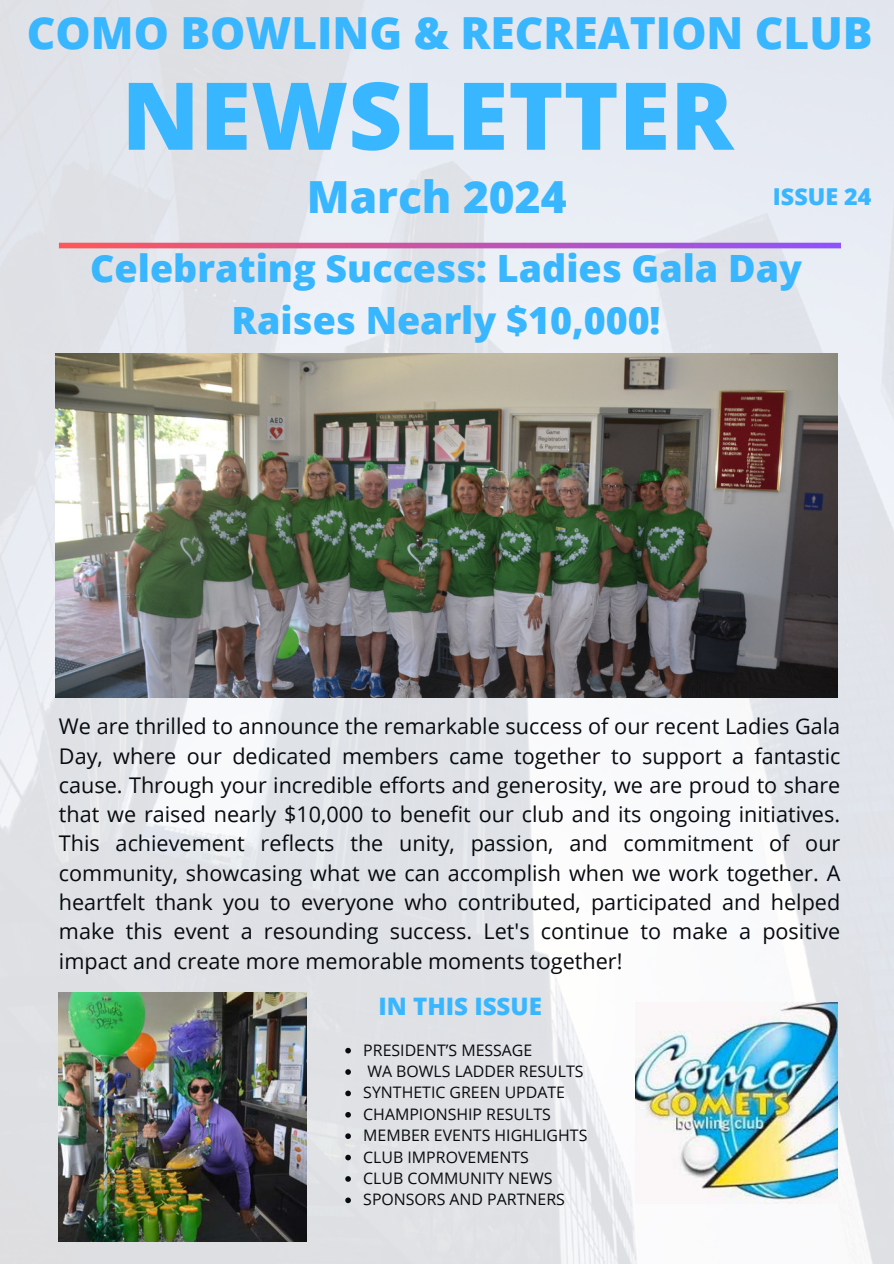
<style>
.page{position:relative;width:894px;height:1264px;background:#fff}
.page>*{position:absolute;margin:0;border:0;box-sizing:border-box;transform-origin:0 0}
.t1{font:800 93.6px "Open Sans";color:#38b6ff}
.t2{font:800 44.25px "Open Sans";color:#38b6ff}
.t3{font:800 37.5px/51.8px "Open Sans";color:#38b6ff;text-align:center}
.t4{font:800 24px "Open Sans";color:#38b6ff}
.t5{font:800 23.25px "Open Sans";color:#38b6ff}
.t6{font:21.6px/29.2px "Open Sans";color:#070a0e;text-align:justify}
.t7{font:15.9px "Open Sans";color:#070a0e}
</style>
<div class="page">
<img style="left:0;top:0;width:893px;height:1263px">
<img style="left:55px;top:354px;width:782px;height:343px">
<svg style="left:59px;top:243px;width:781px;height:5px;background:#c654aa"></svg>
<img style="left:635px;top:1002px;width:202px;height:201px">
<svg style="left:345px;top:1047px;width:6px;height:6px"></svg>
<svg style="left:345px;top:1069px;width:6px;height:5px"></svg>
<svg style="left:345px;top:1090px;width:6px;height:6px"></svg>
<svg style="left:345px;top:1111px;width:6px;height:6px"></svg>
<svg style="left:345px;top:1133px;width:6px;height:5px"></svg>
<svg style="left:345px;top:1154px;width:6px;height:6px"></svg>
<svg style="left:345px;top:1176px;width:6px;height:5px"></svg>
<svg style="left:345px;top:1197px;width:6px;height:6px"></svg>
<img style="left:59px;top:992px;width:247px;height:249px">
<h5 class="t2" style="left:27px;top:1px;width:847px">COMO BOWLING &amp; RECREATION CLUB</h5>
<h3 class="t1" style="left:121px;top:50px;width:613px">NEWSLETTER</h3>
<p class="t2" style="left:307px;top:166px;width:261px">March 2024</p>
<h6 class="t5" style="left:772px;top:180px;width:100px">ISSUE 24</h6>
<h4 class="t3" style="left:90px;top:242px;width:713px">Celebrating Success: Ladies Gala Day<br>Raises Nearly $10,000!</h4>
<h1 class="t6" style="left:59px;top:711px;width:782px">We are thrilled to announce the remarkable success of our recent Ladies Gala Day, where our dedicated members came together to support a fantastic cause. Through your incredible efforts and generosity, we are proud to share that we raised nearly $10,000 to benefit our club and its ongoing initiatives.<br>This achievement reflects the unity, passion, and commitment of our community, showcasing what we can accomplish when we work together. A heartfelt thank you to everyone who contributed, participated and helped make this event a resounding success. Let's continue to make a positive impact and create more memorable moments together!</h1>
<h5 class="t4" style="left:378px;top:989px;width:165px">IN THIS ISSUE</h5>
<p class="t7" style="left:363px;top:1038px;width:170px">PRESIDENT’S MESSAGE</p>
<p class="t7" style="left:367px;top:1060px;width:217px">WA BOWLS LADDER RESULTS</p>
<p class="t7" style="left:363px;top:1081px;width:203px">SYNTHETIC GREEN UPDATE</p>
<p class="t7" style="left:363px;top:1102px;width:189px">CHAMPIONSHIP RESULTS</p>
<p class="t7" style="left:363px;top:1124px;width:225px">MEMBER EVENTS HIGHLIGHTS</p>
<p class="t7" style="left:363px;top:1145px;width:167px">CLUB IMPROVEMENTS</p>
<p class="t7" style="left:363px;top:1166px;width:191px">CLUB COMMUNITY NEWS</p>
<p class="t7" style="left:363px;top:1188px;width:203px">SPONSORS AND PARTNERS</p>
</div>
